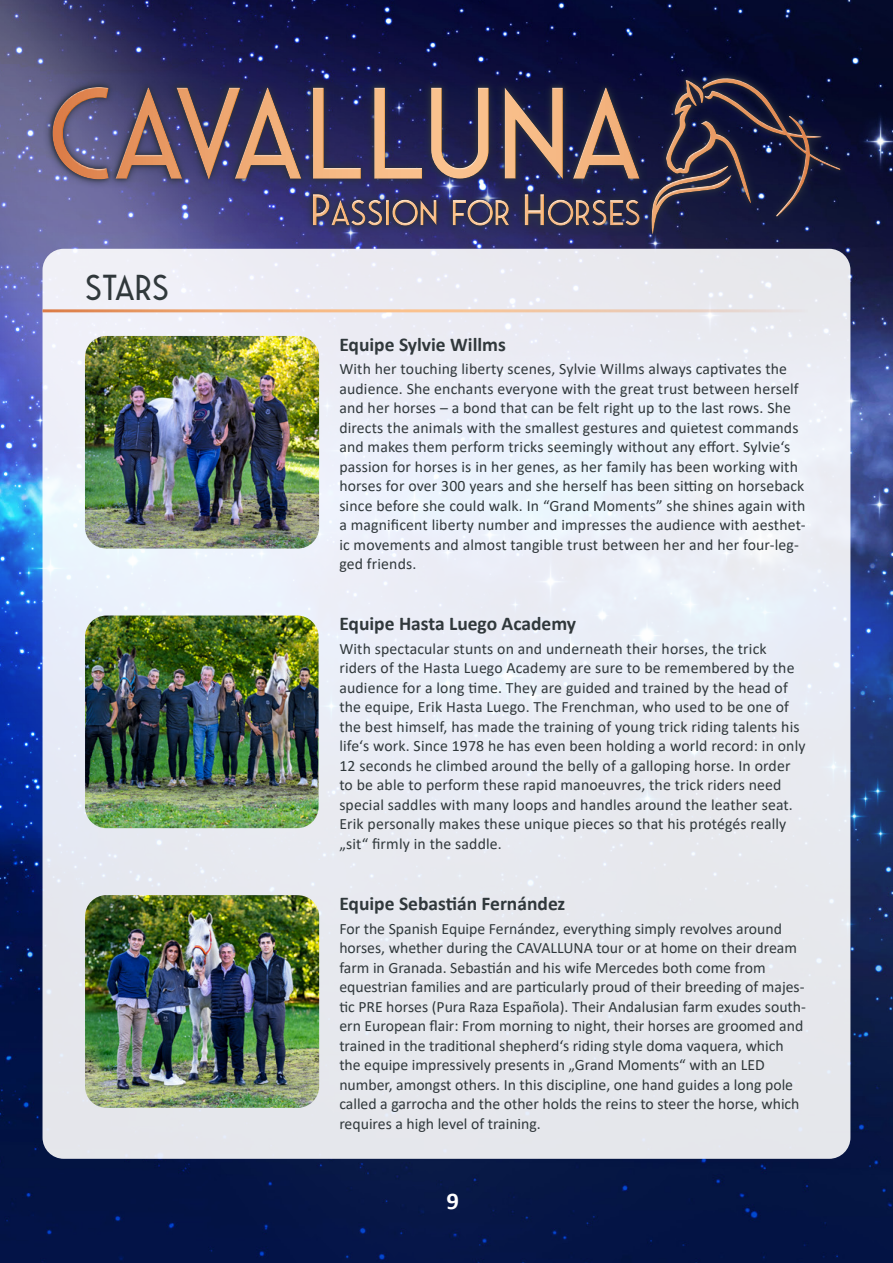
<style>
.page{position:relative;width:893px;height:1263px;background:#fff}
.page>*{position:absolute;margin:0;border:0;box-sizing:border-box;transform-origin:0 0}
.t1{font:36px "Saveur Sans";color:#30383b}
.t2{font:700 24px "Calibri";color:#fff}
.t3{font:700 19.5px "Calibri";color:#30383b}
.t4{font:15.75px/19.5px "Calibri";letter-spacing:.01em;color:#30383b}
</style>
<div class="page">
<img style="left:0;top:0;width:893px;height:1263px">
<div style="left:43px;top:69px;width:806px;height:174px;background:#2c323d;opacity:.8"></div>
<svg style="left:51px;top:77px;width:790px;height:4px;background:#1d1d4a"></svg>
<svg style="left:51px;top:81px;width:790px;height:154px;background:#4f445e"></svg>
<div style="left:43px;top:249px;width:807px;height:910px;background:#e8eaf2;border-radius:21px"></div>
<hr style="left:43px;top:309px;width:765px;height:3px;background:#fff">
<img style="left:85px;top:615px;width:234px;height:213px">
<img style="left:85px;top:336px;width:234px;height:213px">
<img style="left:85px;top:895px;width:234px;height:213px">
<h1 class="t1" style="left:85px;top:268px;width:85px">STARS</h1>
<p class="t3" style="left:339px;top:330px;width:168px">Equipe Sylvie Willms</p>
<p class="t4" style="left:339px;top:359px;width:468px">With her touching liberty scenes, Sylvie Willms always captivates the audience. She enchants everyone with the great trust between herself and her horses – a bond that can be felt right up to the last rows. She directs the animals with the smallest gestures and quietest commands and makes them perform tricks seemingly without any effort. Sylvie‘s passion for horses is in her genes, as her family has been working with horses for over 300 years and she herself has been sitting on horseback since before she could walk. In “Grand Moments” she shines again with a magnificent liberty number and impresses the audience with aesthet&shy;ic movements and almost tangible trust between her and her four-leg&shy;ged friends.</p>
<p class="t3" style="left:339px;top:610px;width:238px">Equipe Hasta Luego Academy</p>
<p class="t4" style="left:339px;top:638px;width:468px">With spectacular stunts on and underneath their horses, the trick riders of the Hasta Luego Academy are sure to be remembered by the audience for a long time. They are guided and trained by the head of the equipe, Erik Hasta Luego. The Frenchman, who used to be one of the best himself, has made the training of young trick riding talents his life‘s work. Since 1978 he has even been holding a world record: in only 12 seconds he climbed around the belly of a galloping horse. In order to be able to perform these rapid manoeuvres, the trick riders need special saddles with many loops and handles around the leather seat.<br>Erik personally makes these unique pieces so that his protégés really „sit“ firmly in the saddle.</p>
<p class="t3" style="left:339px;top:889px;width:228px">Equipe Sebastián Fernández</p>
<p class="t4" style="left:339px;top:918px;width:468px">For the Spanish Equipe Fernández, everything simply revolves around horses, whether during the CAVALLUNA tour or at home on their dream farm in Granada. Sebastián and his wife Mercedes both come from equestrian families and are particularly proud of their breeding of majes&shy;tic PRE horses (Pura Raza Española). Their Andalusian farm exudes south&shy;ern European flair: From morning to night, their horses are groomed and trained in the traditional shepherd‘s riding style doma vaquera, which the equipe impressively presents in „Grand Moments“ with an LED number, amongst others. In this discipline, one hand guides a long pole called a garrocha and the other holds the reins to steer the horse, which requires a high level of training.</p>
<h2 class="t2" style="left:447px;top:1184px;width:14px">9</h2>
</div>
